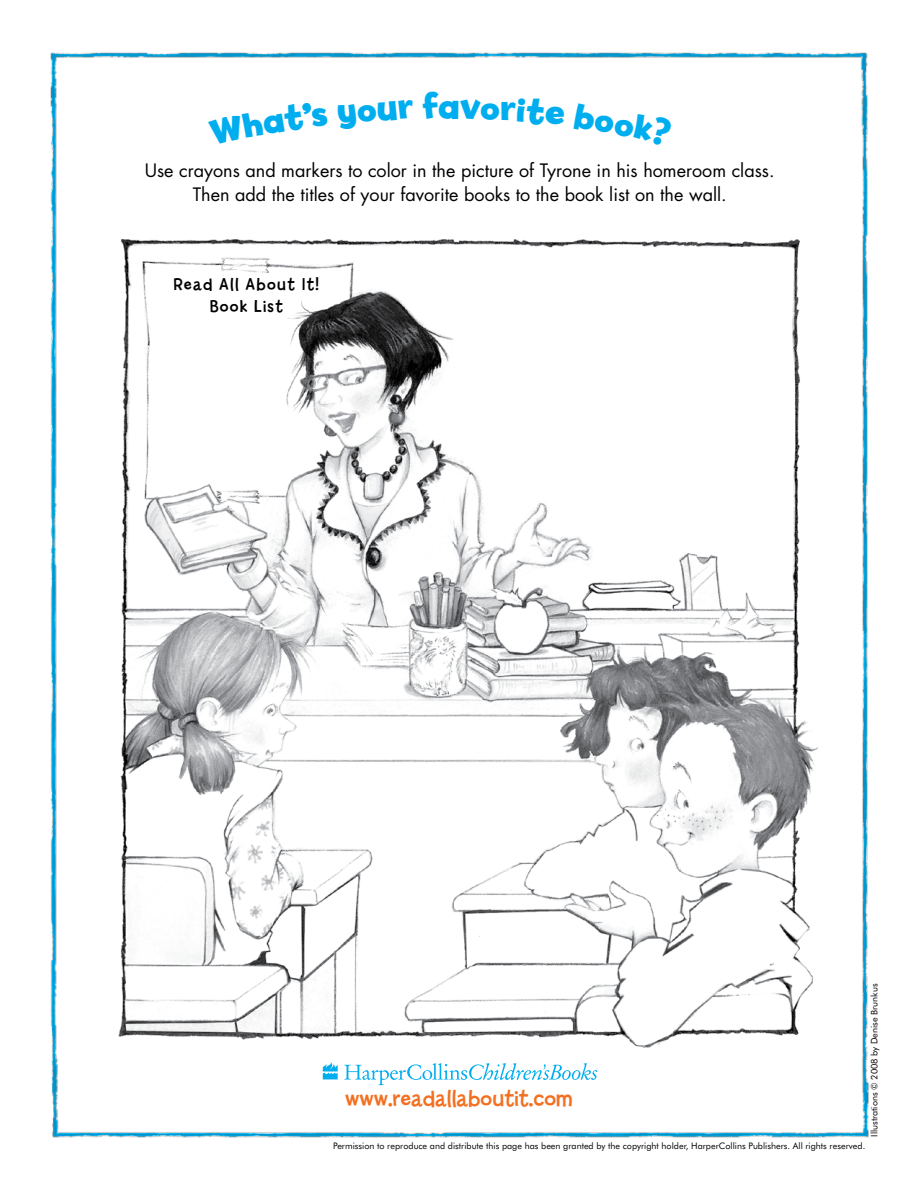
<style>
.page{position:relative;width:918px;height:1188px;background:#fff}
.page>*{position:absolute;margin:0;border:0;box-sizing:border-box;transform-origin:0 0}
.t1{font:700 36px "Billy";color:#00aeef}
.t2{font:24px "Billy";color:#f37021}
.t3{font:18px/24px "Futura";color:#000;text-align:center}
.t4{font:18px/21.6px "Billy";letter-spacing:.07em;color:#000;text-align:center}
.t5{font:9px "Futura BT";color:#000}
</style>
<div class="page">
<img style="left:50px;top:52px;width:820px;height:1086px">
<svg style="left:344px;top:1063px;width:253px;height:22px"></svg>
<svg style="left:323px;top:1062px;width:15px;height:17px"></svg>
<svg style="left:208px;top:102px;width:120px;height:43px"></svg>
<svg style="left:337px;top:99px;width:76px;height:31px"></svg>
<svg style="left:423px;top:91px;width:16px;height:28px"></svg>
<svg style="left:460px;top:97px;width:106px;height:29px"></svg>
<svg style="left:574px;top:103px;width:99px;height:44px"></svg>
<h1 class="t1" style="left:438px;top:86px;width:24px">a</h1>
<h3 class="t3" style="left:145px;top:159px;width:631px">Use crayons and markers to color in the picture of Tyrone in his homeroom class.<br>Then add the titles of your favorite books to the book list on the wall.</h3>
<h3 class="t4" style="left:174px;top:274px;width:147px">Read All About It!<br>Book List</h3>
<h2 class="t2" style="left:345px;top:1085px;width:229px">www.readallaboutit.com</h2>
<p class="t5" style="left:869px;top:1137px;width:155px;rotate:-90deg">Illustrations © 2008 by Denise Brunkus</p>
<p class="t5" style="left:333px;top:1140px;width:534px">Permission to reproduce and distribute this page has been granted by the copyright holder, HarperCollins Publishers. All rights reserved.</p>
</div>
